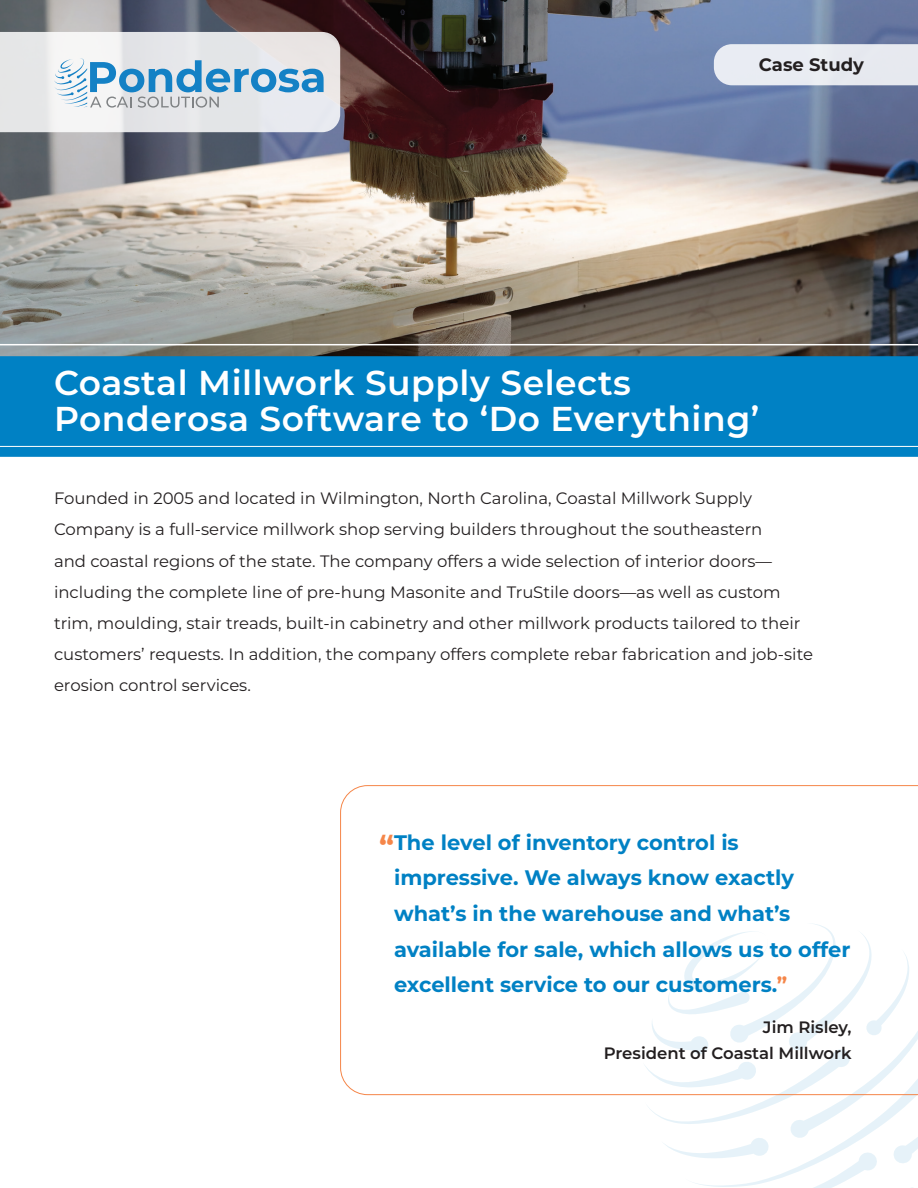
<style>
.page{position:relative;width:918px;height:1188px;background:#fff}
.page>*{position:absolute;margin:0;border:0;box-sizing:border-box;transform-origin:0 0}
.t1{font:600 34.5px/36px "Montserrat";letter-spacing:.015em;color:#fff}
.t2{font:700 21px/35.5px "Montserrat";color:#0081c4}
.t3{font:700 18px "Montserrat";color:#231f20}
.t4{font:16.5px/31.2px "Montserrat";color:#231f20}
.t5{font:600 16.5px/26.8px "Montserrat";color:#231f20;text-align:right}
.s1{font-size:30px;color:#f58649}
.s2{color:#f58649}
</style>
<div class="page">
<img style="left:0;top:0;width:918px;height:356px">
<svg style="left:643px;top:1095px;width:275px;height:93px"></svg>
<div style="left:0;top:356px;width:918px;height:101px;background:#0081c4"></div>
<div style="left:714px;top:44px;width:204px;height:41px;background:#e8ecf2"></div>
<hr style="left:0;top:344px;width:918px;height:1px;background:#fff">
<hr style="left:0;top:446px;width:918px;height:1px;background:#fff">
<svg style="left:0;top:32px;width:340px;height:100px"></svg>
<svg style="left:340px;top:785px;width:578px;height:310px"></svg>
<p class="t3" style="left:759px;top:52px;width:107px">Case Study</p>
<h1 class="t1" style="left:54px;top:364px;width:707px">Coastal Millwork Supply Selects<br>Ponderosa Software to ‘Do Everything’</h1>
<p class="t4" style="left:54px;top:482px;width:761px">Founded in 2005 and located in Wilmington, North Carolina, Coastal Millwork Supply Company is a full-service millwork shop serving builders throughout the southeastern<br>and coastal regions of the state. The company offers a wide selection of interior doors— including the complete line of pre-hung Masonite and TruStile doors—as well as custom trim, moulding, stair treads, built-in cabinetry and other millwork products tailored to their customers’ requests. In addition, the company offers complete rebar fabrication and job-site erosion control services.</p>
<p class="t2" style="left:394px;top:824px;width:458px;text-indent:-15px"><span class="s1">“</span>The level of inventory control is impressive. We always know exactly what’s in the warehouse and what’s available for sale, which allows us to offer excellent service to our customers.<span class="s2">”</span></p>
<p class="t5" style="left:604px;top:1012px;width:249px">Jim Risley,<br>President of Coastal Millwork</p>
</div>
